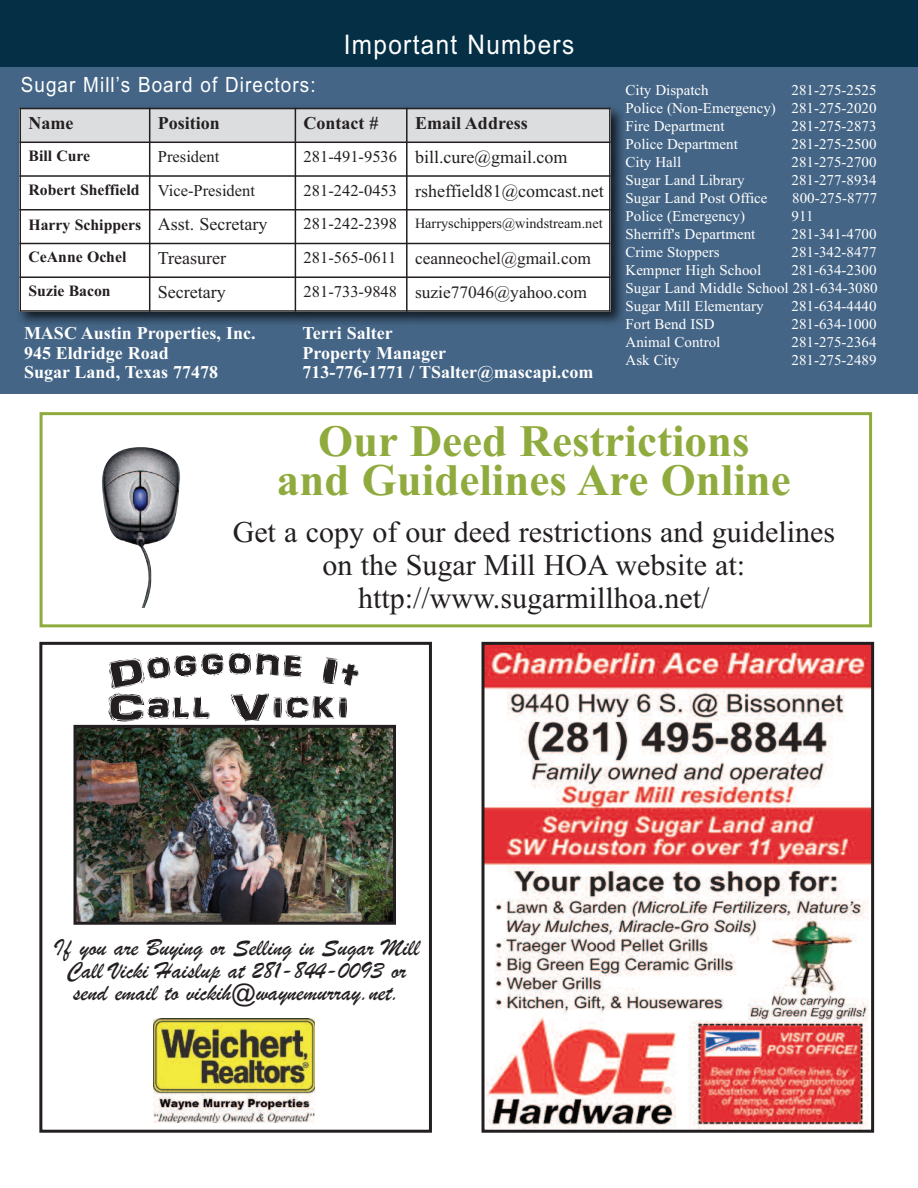
<style>
.page{position:relative;width:918px;height:1188px;background:#fff}
.page>*{position:absolute;margin:0;border:0;box-sizing:border-box;transform-origin:0 0}
.t1{font:700 45px/39px "Times New Roman";color:#8fab3d;text-align:center}
.t2{font:37.5px "ARDARLING";color:#231f20;scale:1.4 1}
.t3{font:30px/33px "Times New Roman";color:#231f20;text-align:center}
.t4{font:27px "Arial";letter-spacing:.055em;color:#fff;scale:.9 1}
.t5{font:24.75px/22.5px "Brush Script";color:#231f20;text-align:center}
.t6{font:21px "Arial";letter-spacing:.055em;color:#fff;scale:.9 1}
.t7{font:700 18px/19.5px "Times New Roman";color:#fff}
.t8{font:18px "Times New Roman";color:#231f20}
.t9{font:700 18px "Times New Roman";color:#231f20}
.t10{font:17.4px "Times New Roman";color:#231f20}
.t11{font:16.5px "Times New Roman";color:#231f20}
.t12{font:700 15.75px "Times New Roman";color:#231f20}
.t13{font:15px/18px "Times New Roman";color:#fff;text-align:justify}
.t14{font:14.25px "Times New Roman";color:#231f20}
.s1{font-size:16.5px}
.s2{font-weight:400;font-size:16.5px}
.s3{font-weight:400;font-size:18px}
</style>
<div class="page">
<div style="left:0;top:0;width:918px;height:94px;background:#052f45"></div>
<div style="left:0;top:68px;width:918px;height:326px;background:#446586"></div>
<img style="left:19px;top:107px;width:603px;height:216px">
<div style="left:20px;top:108px;width:130px;height:34px;background:#dcdddf"></div>
<div style="left:150px;top:108px;width:145px;height:34px;background:#dcdddf"></div>
<div style="left:295px;top:108px;width:112px;height:34px;background:#dcdddf"></div>
<div style="left:407px;top:108px;width:204px;height:34px;background:#dcdddf"></div>
<div style="left:20px;top:142px;width:130px;height:34px;background:#fff"></div>
<div style="left:150px;top:142px;width:145px;height:34px;background:#fff"></div>
<div style="left:295px;top:142px;width:112px;height:34px;background:#fff"></div>
<div style="left:407px;top:142px;width:204px;height:34px;background:#fff"></div>
<div style="left:20px;top:176px;width:130px;height:34px;background:#fff"></div>
<div style="left:150px;top:176px;width:145px;height:34px;background:#fff"></div>
<div style="left:295px;top:176px;width:112px;height:34px;background:#fff"></div>
<div style="left:407px;top:176px;width:204px;height:34px;background:#fff"></div>
<div style="left:20px;top:210px;width:130px;height:33px;background:#fff"></div>
<div style="left:150px;top:210px;width:145px;height:33px;background:#fff"></div>
<div style="left:295px;top:210px;width:112px;height:33px;background:#fff"></div>
<div style="left:407px;top:210px;width:204px;height:33px;background:#fff"></div>
<div style="left:20px;top:243px;width:130px;height:34px;background:#fff"></div>
<div style="left:150px;top:243px;width:145px;height:34px;background:#fff"></div>
<div style="left:295px;top:243px;width:112px;height:34px;background:#fff"></div>
<div style="left:407px;top:243px;width:204px;height:34px;background:#fff"></div>
<div style="left:20px;top:277px;width:130px;height:35px;background:#fff"></div>
<div style="left:150px;top:277px;width:145px;height:35px;background:#fff"></div>
<div style="left:295px;top:277px;width:112px;height:35px;background:#fff"></div>
<div style="left:407px;top:277px;width:204px;height:35px;background:#fff"></div>
<hr style="left:20px;top:108px;width:1px;height:204px;background:#231f20">
<hr style="left:149px;top:108px;width:1px;height:204px;background:#231f20">
<hr style="left:295px;top:108px;width:1px;height:204px;background:#231f20">
<hr style="left:406px;top:108px;width:2px;height:204px;background:#231f20">
<hr style="left:609px;top:108px;width:2px;height:204px;background:#231f20">
<hr style="left:20px;top:108px;width:591px;height:1px;background:#231f20">
<hr style="left:20px;top:142px;width:591px;height:1px;background:#231f20">
<hr style="left:20px;top:175px;width:591px;height:2px;background:#231f20">
<hr style="left:20px;top:209px;width:591px;height:2px;background:#231f20">
<hr style="left:20px;top:243px;width:591px;height:1px;background:#231f20">
<hr style="left:20px;top:276px;width:591px;height:2px;background:#231f20">
<hr style="left:20px;top:310px;width:591px;height:2px;background:#231f20">
<div style="left:39px;top:642px;width:393px;height:491px;border:3px solid #231f20"></div>
<img style="left:154px;top:1019px;width:161px;height:104px">
<img style="left:77px;top:729px;width:315px;height:192px">
<div style="left:73px;top:725px;width:323px;height:200px;border:3px solid #231f20"></div>
<img style="left:486px;top:646px;width:384px;height:483px">
<div style="left:482px;top:642px;width:392px;height:491px;border:3px solid #231f20"></div>
<div style="left:40px;top:412px;width:832px;height:215px;border:3px solid #8fab3d"></div>
<img style="left:102px;top:447px;width:78px;height:161px">
<h3 class="t4" style="left:344px;top:29px;width:257px">Important Numbers</h3>
<h3 class="t6" style="left:21px;top:73px;width:329px">Sugar Mill’s Board of Directors:</h3>
<p class="t13" style="left:626px;top:81px;width:85px">City Dispatch</p>
<p class="t13" style="left:626px;top:81px;width:253px;text-indent:166px">281-275-2525<br>Police (Non-Emergency) 281-275-2020<br>Fire Department</p>
<p class="t9" style="left:29px;top:112px;width:46px">Name</p>
<p class="t9" style="left:158px;top:112px;width:64px">Position</p>
<p class="t9" style="left:304px;top:112px;width:76px">Contact #</p>
<p class="t9" style="left:415px;top:112px;width:114px">Email Address</p>
<p class="t12" style="left:29px;top:147px;width:63px">Bill Cure</p>
<p class="t11" style="left:158px;top:147px;width:63px">President</p>
<p class="t8" style="left:304px;top:146px;width:265px"><span class="s1">281-491-9536</span> bill.cure@gmail.com</p>
<p class="t12" style="left:29px;top:180px;width:228px">Robert Sheffield <span class="s2">Vice-President</span></p>
<p class="t8" style="left:304px;top:180px;width:302px"><span class="s1">281-242-0453</span> rsheffield81@comcast.net</p>
<p class="t12" style="left:29px;top:216px;width:240px">Harry Schippers <span class="s3">Asst. Secretary</span></p>
<p class="t14" style="left:304px;top:215px;width:301px"><span class="s1">281-242-2398</span> Harryschippers@windstream.net</p>
<p class="t12" style="left:29px;top:248px;width:99px">CeAnne Ochel</p>
<p class="t8" style="left:158px;top:247px;width:70px">Treasurer</p>
<p class="t10" style="left:304px;top:248px;width:289px"><span class="s1">281-565-0611</span> ceanneochel@gmail.com</p>
<p class="t12" style="left:29px;top:282px;width:84px">Suzie Bacon</p>
<p class="t8" style="left:158px;top:281px;width:69px">Secretary</p>
<p class="t10" style="left:304px;top:281px;width:285px"><span class="s1">281-733-9848</span> suzie77046@yahoo.com</p>
<p class="t13" style="left:792px;top:117px;width:86px">281-275-2873</p>
<p class="t13" style="left:626px;top:135px;width:114px">Police Department</p>
<p class="t13" style="left:792px;top:135px;width:86px">281-275-2500</p>
<p class="t13" style="left:626px;top:153px;width:57px">City Hall</p>
<p class="t13" style="left:792px;top:153px;width:86px">281-275-2700</p>
<p class="t13" style="left:626px;top:171px;width:121px">Sugar Land Library</p>
<p class="t13" style="left:792px;top:171px;width:86px">281-277-8934</p>
<p class="t13" style="left:626px;top:189px;width:144px">Sugar Land Post Office</p>
<p class="t13" style="left:792px;top:189px;width:86px">800-275-8777</p>
<p class="t13" style="left:626px;top:207px;width:121px">Police (Emergency)</p>
<p class="t13" style="left:792px;top:207px;width:23px">911</p>
<p class="t13" style="left:626px;top:225px;width:131px">Sherriff's Department</p>
<p class="t13" style="left:792px;top:225px;width:86px">281-341-4700</p>
<p class="t13" style="left:626px;top:243px;width:96px">Crime Stoppers</p>
<p class="t13" style="left:792px;top:243px;width:86px">281-342-8477</p>
<p class="t13" style="left:626px;top:261px;width:137px">Kempner High School</p>
<p class="t13" style="left:626px;top:261px;width:254px;text-indent:166px">281-634-2300<br>Sugar Land Middle School 281-634-3080<br>Sugar Mill Elementary</p>
<p class="t13" style="left:792px;top:297px;width:86px">281-634-4440</p>
<p class="t7" style="left:24px;top:323px;width:233px">MASC Austin Properties, Inc.<br>945 Eldridge Road<br>Sugar Land, Texas 77478</p>
<p class="t7" style="left:303px;top:323px;width:292px">Terri Salter<br>Property Manager<br>713-776-1771 / TSalter@mascapi.com</p>
<p class="t13" style="left:626px;top:315px;width:91px">Fort Bend ISD</p>
<p class="t13" style="left:792px;top:315px;width:86px">281-634-1000</p>
<p class="t13" style="left:626px;top:333px;width:96px">Animal Control</p>
<p class="t13" style="left:792px;top:333px;width:86px">281-275-2364</p>
<p class="t13" style="left:626px;top:351px;width:56px">Ask City</p>
<p class="t13" style="left:792px;top:351px;width:86px">281-275-2489</p>
<h1 class="t1" style="left:277px;top:421px;width:515px">Our Deed Restrictions and Guidelines Are Online</h1>
<h3 class="t3" style="left:233px;top:515px;width:604px">Get a copy of our deed restrictions and guidelines on the Sugar Mill HOA website at: http://www.sugarmillhoa.net/</h3>
<h2 class="t2" style="left:226px;top:641px;width:21px">o</h2>
<h2 class="t2" style="left:107px;top:685px;width:175px">Call Vicki</h2>
<h3 class="t5" style="left:53px;top:936px;width:368px">If you are Buying or Selling in Sugar Mill<br>Call Vicki Haislup at 281-844-0093 or send email to vickih@waynemurray.net.</h3>
</div>
